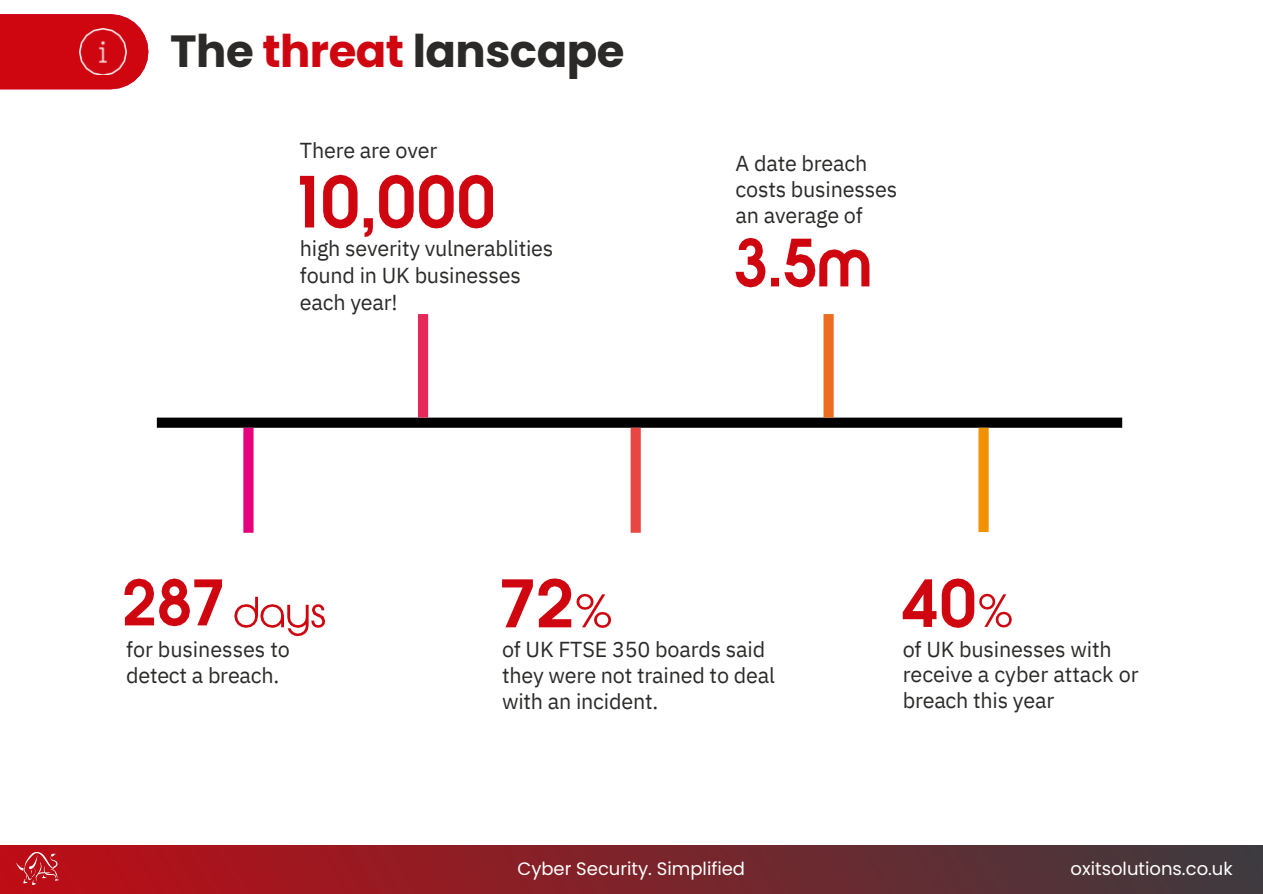
<style>
.page{position:relative;width:1263px;height:894px;background:#fff}
.page>*{position:absolute;margin:0;border:0;box-sizing:border-box;transform-origin:0 0}
.t1{font:700 45px "Poppins";letter-spacing:-.01em;color:#2b2a29}
.t2{font:21.6px/26.8px "IBM Plex Sans";letter-spacing:-.01em;color:#2b2a29}
.t3{font:18px "Poppins";color:#fff}
.s1{color:#cf0610}
</style>
<div class="page">
<svg style="left:234px;top:596px;width:91px;height:40px"></svg>
<svg style="left:124px;top:578px;width:98px;height:48px"></svg>
<svg style="left:300px;top:175px;width:192px;height:61px"></svg>
<svg style="left:502px;top:578px;width:109px;height:49px"></svg>
<svg style="left:736px;top:238px;width:133px;height:49px"></svg>
<svg style="left:903px;top:578px;width:109px;height:49px"></svg>
<div style="left:157px;top:417px;width:965px;height:10px;background:#000"></div>
<div style="left:243px;top:427px;width:11px;height:105px;background:#e6007e"></div>
<div style="left:418px;top:314px;width:10px;height:103px;background:#e72959"></div>
<div style="left:631px;top:427px;width:10px;height:105px;background:#e94643"></div>
<div style="left:823px;top:314px;width:11px;height:103px;background:#ed6c21"></div>
<div style="left:978px;top:427px;width:11px;height:105px;background:#f39200"></div>
<svg style="left:0;top:14px;width:148px;height:75px;background:#d2151f"></svg>
<img style="left:80px;top:28px;width:46px;height:47px">
<div style="left:0;top:845px;width:1263px;height:48px;background:linear-gradient(to right,#be0c15,#3d3b3f)"></div>
<img style="left:9px;top:852px;width:59px;height:34px">
<p class="t1" style="left:170px;top:20px;width:456px">The <span class="s1">threat</span> lanscape</p>
<p class="t2" style="left:300px;top:136px;width:139px">There are over</p>
<p class="t2" style="left:300px;top:235px;width:255px">high severity vulnerablities found in UK businesses each year!</p>
<p class="t2" style="left:736px;top:149px;width:133px">A date breach</p>
<p class="t2" style="left:736px;top:176px;width:163px;line-height:25.8px">costs businesses an average of</p>
<p class="t2" style="left:126px;top:635px;width:165px">for businesses to</p>
<p class="t2" style="left:126px;top:661px;width:155px">detect a breach.</p>
<p class="t2" style="left:502px;top:635px;width:265px">of UK FTSE 350 boards said</p>
<p class="t2" style="left:502px;top:661px;width:274px">they were not trained to deal</p>
<p class="t2" style="left:502px;top:687px;width:158px">with an incident.</p>
<p class="t2" style="left:903px;top:635px;width:211px">of UK businesses with</p>
<p class="t2" style="left:903px;top:660px;width:237px">receive a cyber attack or</p>
<p class="t2" style="left:903px;top:686px;width:153px">breach this year</p>
<p class="t3" style="left:517px;top:855px;width:229px">Cyber Security. Simplified</p>
<p class="t3" style="left:1070px;top:855px;width:164px">oxitsolutions.co.uk</p>
</div>
